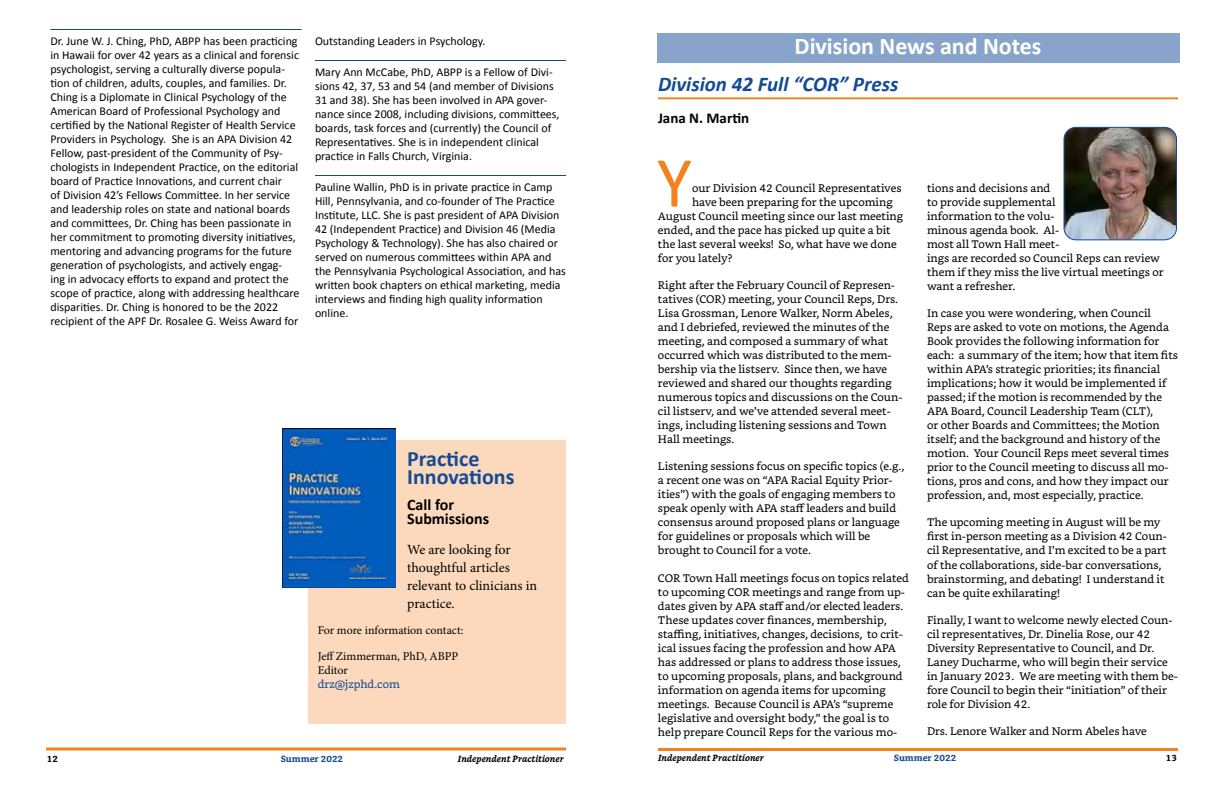
<style>
.page{position:relative;width:1224px;height:792px;background:#fff}
.page>*{position:absolute;margin:0;border:0;box-sizing:border-box;transform-origin:0 0}
.t1{font:72.1px "Calibri";color:#f68121}
.t2{font:700 24px "Calibri";color:#fff}
.t3{font:700 22px/18px "Calibri";color:#124a95}
.t4{font:italic 700 21px "Calibri";color:#124a95}
.t5{font:700 16px/14px "Calibri";color:#000}
.t6{font:700 15px "Calibri";color:#000}
.t7{font:14px/18px "Minion Pro";color:#000}
.t8{font:12px/14px "Calibri";color:#000}
.t9{font:12px/26px "Minion Pro";letter-spacing:-.005em;color:#000}
.t10{font:11px/14px "Bookerly";color:#000}
.t11{font:11px "Bookerly";color:#124a95}
.t12{font:italic 700 9px "Bookerly";color:#000}
.t13{font:700 9px "Bookerly";color:#124a95}
.t14{font:700 9px "Bookerly";color:#000}
</style>
<div class="page">
<hr style="left:46px;top:748px;width:520px;height:2px;background:#f68121">
<hr style="left:658px;top:748px;width:520px;height:3px;background:#f68121">
<hr style="left:315px;top:60px;width:251px;height:1px;background:#124a95">
<hr style="left:315px;top:175px;width:251px;height:1px;background:#124a95">
<hr style="left:50px;top:29px;width:251px;height:1px;background:#124a95">
<hr style="left:658px;top:97px;width:520px;height:2px;background:#f68121">
<div style="left:657px;top:33px;width:523px;height:30px;background:#88a4ca"></div>
<img style="left:1064px;top:127px;width:113px;height:113px">
<div style="left:1064px;top:127px;width:113px;height:113px;border:1px solid #124a95;border-radius:12px"></div>
<div style="left:309px;top:441px;width:257px;height:283px;background:#fcd9bc"></div>
<img style="left:283px;top:428px;width:112px;height:159px">
<p class="t8" style="left:50px;top:34px;width:251px">Dr. June W. J. Ching, PhD, ABPP has been practicing in Hawaii for over 42 years as a clinical and forensic psychologist, serving a culturally diverse popula&shy;tion of children, adults, couples, and families. Dr.<br>Ching is a Diplomate in Clinical Psychology of the American Board of Professional Psychology and certified by the National Register of Health Service Providers in Psychology. She is an APA Division 42<br>Fellow, past-president of the Community of Psy&shy;chologists in Independent Practice, on the editorial board of Practice Innovations, and current chair<br>of Division 42’s Fellows Committee. In her service and leadership roles on state and national boards and committees, Dr. Ching has been passionate in her commitment to promoting diversity initiatives, mentoring and advancing programs for the future generation of psychologists, and actively engag&shy;ing in advocacy efforts to expand and protect the scope of practice, along with addressing healthcare disparities. Dr. Ching is honored to be the 2022 recipient of the APF Dr. Rosalee G. Weiss Award for</p>
<p class="t8" style="left:315px;top:34px;width:172px">Outstanding Leaders in Psychology.</p>
<p class="t8" style="left:315px;top:65px;width:246px">Mary Ann McCabe, PhD, ABPP is a Fellow of Divi&shy;sions 42, 37, 53 and 54 (and member of Divisions 31 and 38). She has been involved in APA gover&shy;nance since 2008, including divisions, committees, boards, task forces and (currently) the Council of Representatives. She is in independent clinical practice in Falls Church, Virginia.</p>
<p class="t8" style="left:315px;top:180px;width:252px">Pauline Wallin, PhD is in private practice in Camp Hill, Pennsylvania, and co-founder of The Practice Institute, LLC. She is past president of APA Division 42 (Independent Practice) and Division 46 (Media Psychology &amp; Technology). She has also chaired or served on numerous committees within APA and the Pennsylvania Psychological Association, and has written book chapters on ethical marketing, media interviews and finding high quality information online.</p>
<h3 class="t3" style="left:407px;top:449px;width:109px">Practice<br>Innovations</h3>
<h3 class="t5" style="left:407px;top:497px;width:83px">Call for<br>Submissions</h3>
<p class="t7" style="left:407px;top:541px;width:131px">We are looking for thoughtful articles relevant to clinicians in practice.</p>
<p class="t9" style="left:318px;top:617px;width:147px">For more information contact:<br>Jeff Zimmerman, PhD, ABPP</p>
<p class="t9" style="left:318px;top:657px;width:32px">Editor</p>
<p class="t11" style="left:318px;top:678px;width:84px">drz@jzphd.com</p>
<h2 class="t2" style="left:795px;top:29px;width:248px">Division News and Notes</h2>
<h3 class="t4" style="left:658px;top:70px;width:242px">Division 42 Full “COR” Press</h3>
<h3 class="t6" style="left:658px;top:107px;width:93px">Jana N. Martin</h3>
<h1 class="t1" style="left:657px;top:132px;width:37px">Y</h1>
<p class="t10" style="left:692px;top:182px;width:211px">our Division 42 Council Representatives</p>
<p class="t10" style="left:692px;top:196px;width:202px">have been preparing for the upcoming</p>
<p class="t10" style="left:658px;top:210px;width:247px">August Council meeting since our last meeting</p>
<p class="t10" style="left:658px;top:224px;width:234px">ended, and the pace has picked up quite a bit</p>
<p class="t10" style="left:658px;top:238px;width:240px">the last several weeks! So, what have we done</p>
<p class="t10" style="left:658px;top:252px;width:76px">for you lately?</p>
<p class="t10" style="left:658px;top:279px;width:246px">Right after the February Council of Represen&shy;tatives (COR) meeting, your Council Reps, Drs.<br>Lisa Grossman, Lenore Walker, Norm Abeles, and I debriefed, reviewed the minutes of the meeting, and composed a summary of what occurred which was distributed to the mem&shy;bership via the listserv. Since then, we have reviewed and shared our thoughts regarding numerous topics and discussions on the Coun&shy;cil listserv, and we’ve attended several meet&shy;ings, including listening sessions and Town Hall meetings.</p>
<p class="t10" style="left:658px;top:460px;width:248px">Listening sessions focus on specific topics (e.g., a recent one was on “APA Racial Equity Prior&shy;ities”) with the goals of engaging members to speak openly with APA staff leaders and build consensus around proposed plans or language for guidelines or proposals which will be brought to Council for a vote.</p>
<p class="t10" style="left:658px;top:571px;width:252px">COR Town Hall meetings focus on topics related to upcoming COR meetings and range from up&shy;dates given by APA staff and/or elected leaders.<br>These updates cover finances, membership, staffing, initiatives, changes, decisions, to crit&shy;ical issues facing the profession and how APA has addressed or plans to address those issues, to upcoming proposals, plans, and background information on agenda items for upcoming meetings. Because Council is APA’s “supreme legislative and oversight body,” the goal is to help prepare Council Reps for the various mo-</p>
<p class="t10" style="left:927px;top:182px;width:238px">tions and decisions and<br>to provide supplemental<br>information to the volu-<br>minous agenda book. Al-<br>most all Town Hall meet-<br>ings are recorded so Council Reps can review them if they miss the live virtual meetings or want a refresher.</p>
<p class="t10" style="left:927px;top:307px;width:253px">In case you were wondering, when Council Reps are asked to vote on motions, the Agenda Book provides the following information for each: a summary of the item; how that item fits within APA’s strategic priorities; its financial implications; how it would be implemented if passed; if the motion is recommended by the APA Board, Council Leadership Team (CLT),<br>or other Boards and Committees; the Motion itself; and the background and history of the motion. Your Council Reps meet several times prior to the Council meeting to discuss all mo&shy;tions, pros and cons, and how they impact our profession, and, most especially, practice.</p>
<p class="t10" style="left:927px;top:516px;width:241px">The upcoming meeting in August will be my first in-person meeting as a Division 42 Coun&shy;cil Representative, and I’m excited to be a part of the collaborations, side-bar conversations, brainstorming, and debating! I understand it can be quite exhilarating!</p>
<p class="t10" style="left:927px;top:613px;width:252px">Finally, I want to welcome newly elected Coun&shy;cil representatives, Dr. Dinelia Rose, our 42<br>Diversity Representative to Council, and Dr.<br>Laney Ducharme, who will begin their service in January 2023. We are meeting with them be&shy;fore Council to begin their “initiation” of their role for Division 42.</p>
<p class="t10" style="left:927px;top:724px;width:221px">Drs. Lenore Walker and Norm Abeles have</p>
<p class="t14" style="left:47px;top:753px;width:13px">12</p>
<p class="t13" style="left:281px;top:753px;width:64px">Summer 2022</p>
<p class="t12" style="left:458px;top:753px;width:108px">Independent Practitioner</p>
<p class="t12" style="left:658px;top:752px;width:108px">Independent Practitioner</p>
<p class="t13" style="left:894px;top:752px;width:64px">Summer 2022</p>
<p class="t14" style="left:1166px;top:752px;width:13px">13</p>
</div>
